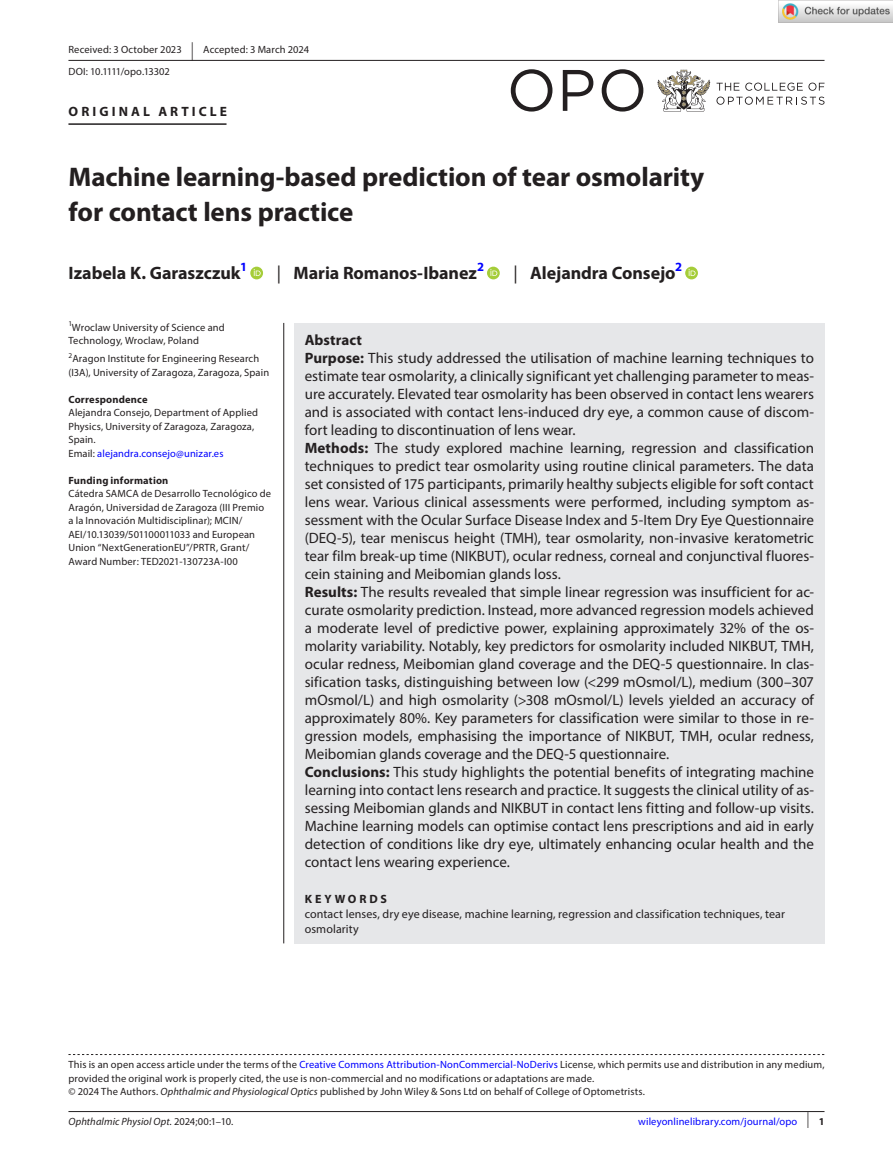
<style>
.page{position:relative;width:893px;height:1174px;background:#fff}
.page>*{position:absolute;margin:0;border:0;box-sizing:border-box;transform-origin:0 0}
.t1{font:700 27px/34.5px "Myriad Pro";letter-spacing:-.005em;color:#231f20}
.t2{font:700 18px "Myriad Pro";letter-spacing:-.005em;color:#231f20}
.t3{font:15px/18px "Myriad Pro";color:#231f20}
.t4{font:700 13.5px "Myriad Pro";letter-spacing:.23em;color:#231f20}
.t5{font:700 12.6px "Myriad Pro";color:#00f}
.t6{font:12px/15px "Myriad Pro";letter-spacing:.005em;color:#231f20}
.t7{font:700 12px "Myriad Pro";letter-spacing:.24em;color:#231f20}
.t8{font:10.5px/13.5px "Myriad Pro";letter-spacing:.01em;color:#231f20}
.t9{font:10.5px "Myriad Pro";letter-spacing:.015em;color:#00f}
.t10{font:italic 10.5px "Myriad Pro";letter-spacing:.01em;color:#231f20}
.t11{font:700 10.5px "Myriad Pro";letter-spacing:.015em;color:#231f20}
.t12{font:7.35px "Myriad Pro";color:#231f20}
.s1{font-size:18.3px}
.s2{font-weight:400}
.s3{color:#00f}
.s4{font-weight:700}
.s5{font-style:italic}
.s6{font-style:normal}
.s7{font-weight:700;color:#231f20}
</style>
<div class="page">
<hr style="left:68px;top:1111px;width:756px;height:1px;background:#231f20">
<svg style="left:716px;top:83px;width:23px;height:8px"></svg>
<svg style="left:745px;top:83px;width:79px;height:8px"></svg>
<svg style="left:716px;top:97px;width:108px;height:8px"></svg>
<svg style="left:657px;top:69px;width:53px;height:43px"></svg>
<svg style="left:511px;top:69px;width:132px;height:43px"></svg>
<hr style="left:68px;top:60px;width:756px;height:1px;background:#231f20">
<hr style="left:68px;top:123px;width:159px;height:2px;background:#231f20">
<svg style="left:250px;top:267px;width:13px;height:12px"></svg>
<svg style="left:254px;top:269px;width:7px;height:7px"></svg>
<svg style="left:487px;top:267px;width:13px;height:12px"></svg>
<svg style="left:490px;top:269px;width:7px;height:7px"></svg>
<svg style="left:685px;top:267px;width:13px;height:12px"></svg>
<svg style="left:689px;top:269px;width:6px;height:7px"></svg>
<svg style="left:68px;top:1054px;width:756px;height:1px"></svg>
<div style="left:294px;top:323px;width:530px;height:620px;background:#e6e7e9"></div>
<hr style="left:283px;top:323px;width:1px;height:620px;background:#231f20">
<img style="left:779px;top:0;width:114px;height:23px">
<p class="t8" style="left:68px;top:39px;width:242px;line-height:22px">Received: 3 October 2023 <span class="s1">|</span> Accepted: 3 March 2024<br>DOI: 10.1111/opo.13302</p>
<p class="t4" style="left:69px;top:102px;width:160px">ORIGINAL ARTICLE</p>
<h1 class="t1" style="left:68px;top:159px;width:637px">Machine learning-based prediction of tear osmolarity for contact lens practice</h1>
<p class="t2" style="left:68px;top:261px;width:174px">Izabela K. Garaszczuk</p>
<p class="t5" style="left:240px;top:259px;width:8px">1</p>
<p class="t2" style="left:277px;top:261px;width:202px"><span class="s2">|</span> Maria Romanos-Ibanez</p>
<p class="t5" style="left:477px;top:259px;width:8px">2</p>
<p class="t2" style="left:513px;top:261px;width:164px"><span class="s2">|</span> Alejandra Consejo</p>
<p class="t5" style="left:675px;top:259px;width:8px">2</p>
<p class="t12" style="left:68px;top:319px;width:5px">1</p>
<p class="t8" style="left:68px;top:320px;width:158px;text-indent:3px">Wroclaw University of Science and<br>Technology, Wroclaw, Poland</p>
<p class="t12" style="left:68px;top:350px;width:5px">2</p>
<p class="t8" style="left:68px;top:352px;width:202px;text-align:center">Aragon Institute for Engineering Research (I3A), University of Zaragoza, Zaragoza, Spain</p>
<p class="t11" style="left:68px;top:392px;width:81px">Correspondence</p>
<p class="t8" style="left:68px;top:406px;width:191px">Alejandra Consejo, Department of Applied Physics, University of Zaragoza, Zaragoza, Spain.<br>Email: <span class="s3">alejandra.consejo@unizar.es</span></p>
<p class="t11" style="left:68px;top:473px;width:102px">Funding information</p>
<p class="t8" style="left:68px;top:487px;width:204px">Cátedra SAMCA de Desarrollo Tecnológico de Aragón, Universidad de Zaragoza (III Premio a la Innovación Multidisciplinar); MCIN/ AEI/10.13039/501100011033 and European Union “NextGenerationEU”/PRTR, Grant/ Award Number: TED2021-130723A-I00</p>
<p class="t3" style="left:305px;top:330px;width:511px"><span class="s4">Abstract<br>Purpose:</span> This study addressed the utilisation of machine learning techniques to estimate tear osmolarity, a clinically significant yet challenging parameter to meas&shy;ure accurately. Elevated tear osmolarity has been observed in contact lens wearers and is associated with contact lens-induced dry eye, a common cause of discom&shy;fort leading to discontinuation of lens wear.<br><span class="s4">Methods:</span> The study explored machine learning, regression and classification techniques to predict tear osmolarity using routine clinical parameters. The data set consisted of 175 participants, primarily healthy subjects eligible for soft contact lens wear. Various clinical assessments were performed, including symptom as&shy;sessment with the Ocular Surface Disease Index and 5-Item Dry Eye Questionnaire (DEQ-5), tear meniscus height (TMH), tear osmolarity, non-invasive keratometric tear film break-up time (NIKBUT), ocular redness, corneal and conjunctival fluores&shy;cein staining and Meibomian glands loss.<br><span class="s4">Results:</span> The results revealed that simple linear regression was insufficient for ac&shy;curate osmolarity prediction. Instead, more advanced regression models achieved a moderate level of predictive power, explaining approximately 32% of the os&shy;molarity variability. Notably, key predictors for osmolarity included NIKBUT, TMH, ocular redness, Meibomian gland coverage and the DEQ-5 questionnaire. In clas&shy;sification tasks, distinguishing between low (&lt;299 mOsmol/L), medium (300–307 mOsmol/L) and high osmolarity (&gt;308 mOsmol/L) levels yielded an accuracy of approximately 80%. Key parameters for classification were similar to those in re&shy;gression models, emphasising the importance of NIKBUT, TMH, ocular redness, Meibomian glands coverage and the DEQ-5 questionnaire.<br><span class="s4">Conclusions:</span> This study highlights the potential benefits of integrating machine learning into contact lens research and practice. It suggests the clinical utility of as&shy;sessing Meibomian glands and NIKBUT in contact lens fitting and follow-up visits.<br>Machine learning models can optimise contact lens prescriptions and aid in early detection of conditions like dry eye, ultimately enhancing ocular health and the contact lens wearing experience.</p>
<p class="t7" style="left:305px;top:891px;width:84px">KEYWORDS</p>
<p class="t6" style="left:305px;top:906px;width:482px">contact lenses, dry eye disease, machine learning, regression and classification techniques, tear osmolarity</p>
<p class="t8" style="left:68px;top:1058px;width:758px">This is an open access article under the terms of the <span class="s3">Creative Commons Attribution-NonCommercial-NoDerivs</span> License, which permits use and distribution in any medium, provided the original work is properly cited, the use is non-commercial and no modifications or adaptations are made.<br>© 2024 The Authors. <span class="s5">Ophthalmic and Physiological Optics</span> published by John Wiley &amp; Sons Ltd on behalf of College of Optometrists.</p>
<p class="t10" style="left:68px;top:1115px;width:166px">Ophthalmic Physiol Opt<span class="s6">. 2024;00:1–10.</span></p>
<p class="t9" style="left:638px;top:1115px;width:188px">wileyonlinelibrary.com/journal/opo <sup>|</sup> <span class="s7">1</span></p>
</div>
